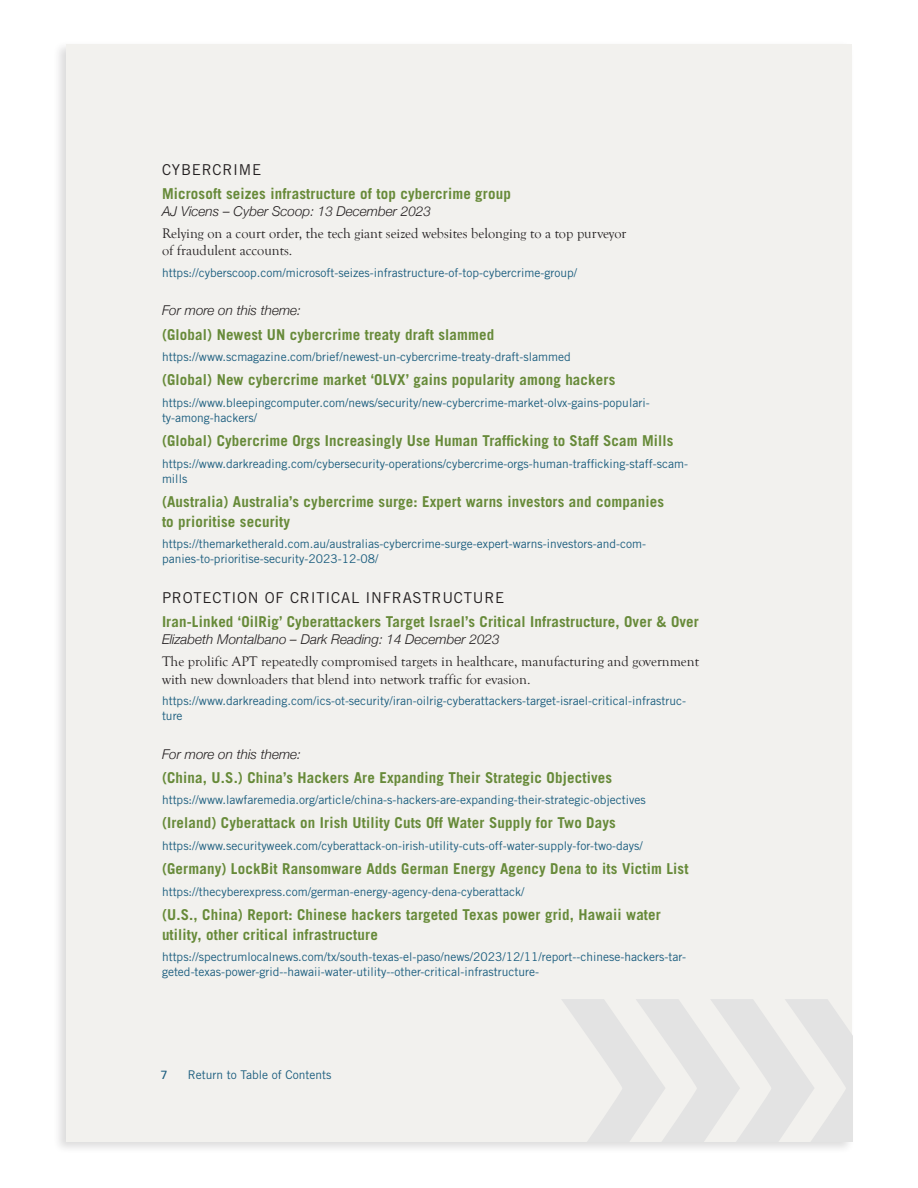
<style>
.page{position:relative;width:918px;height:1188px;background:#fff}
.page>*{position:absolute;margin:0;border:0;box-sizing:border-box;transform-origin:0 0}
.ARTICLES__Title{font:700 15px/19.5px "Trade Gothic LT Std";letter-spacing:.01em;color:#678a39}
.ARTICLES__Subject{font:15px "Trade Gothic LT Std";letter-spacing:.05em;color:#231f20}
.ARTICLES__Summary{font:14.25px/17.1px "Goudy Old Style T";color:#231f20}
.ARTICLES__Author___s{font:italic 300 13.5px "Helvetica Neue";color:#231f20}
.ARTICLES__Links{font:12px "Trade Gothic LT Std";color:#1c5e7f}
.t1{font:12px "Univers LT Std";color:#1c5e7f}
</style>
<div class="page">
<div style="left:53px;top:40px;width:802px;height:1114px;background:#231f20;opacity:.16"></div>
<div style="left:66px;top:44px;width:786px;height:1098px;background:#f2f1ee"></div>
<svg style="left:562px;top:999px;width:290px;height:143px"></svg>
<p class="ARTICLES__Subject" style="left:162px;top:161px;width:101px">CYBERCRIME</p>
<p class="ARTICLES__Title" style="left:162px;top:184px;width:350px">Microsoft seizes infrastructure of top cybercrime group</p>
<p class="ARTICLES__Author___s" style="left:162px;top:200px;width:270px">AJ Vicens – Cyber Scoop: 13 December 2023</p>
<p class="ARTICLES__Summary" style="left:162px;top:225px;width:466px">Relying on a court order, the tech giant seized websites belonging to a top purveyor of fraudulent accounts.</p>
<p class="ARTICLES__Links" style="left:162px;top:266px;width:417px">https://cyberscoop.com/microsoft-seizes-infrastructure-of-top-cybercrime-group/</p>
<p class="ARTICLES__Author___s" style="left:162px;top:300px;width:141px">For more on this theme:</p>
<p class="ARTICLES__Title" style="left:162px;top:324px;width:334px">(Global) Newest UN cybercrime treaty draft slammed</p>
<p class="ARTICLES__Links" style="left:162px;top:350px;width:410px">https://www.scmagazine.com/brief/newest-un-cybercrime-treaty-draft-slammed</p>
<p class="ARTICLES__Title" style="left:162px;top:370px;width:455px">(Global) New cybercrime market ‘OLVX’ gains popularity among hackers</p>
<p class="ARTICLES__Links" style="left:162px;top:411px;width:97px">ty-among-hackers/</p>
<p class="ARTICLES__Links" style="left:162px;top:396px;width:489px">https://www.bleepingcomputer.com/news/security/new-cybercrime-market-olvx-gains-populari-</p>
<p class="ARTICLES__Title" style="left:162px;top:431px;width:513px">(Global) Cybercrime Orgs Increasingly Use Human Trafficking to Staff Scam Mills</p>
<p class="ARTICLES__Links" style="left:162px;top:471px;width:27px">mills</p>
<p class="ARTICLES__Links" style="left:162px;top:456px;width:528px">https://www.darkreading.com/cybersecurity-operations/cybercrime-orgs-human-trafficking-staff-scam-</p>
<p class="ARTICLES__Title" style="left:162px;top:492px;width:504px">(Australia) Australia s’ cybercrime surge: Expert warns investors and companies to prioritise security</p>
<p class="ARTICLES__Links" style="left:162px;top:552px;width:218px">panies-to-prioritise-security-2023-12-08/</p>
<p class="ARTICLES__Links" style="left:162px;top:537px;width:486px">https://themarketherald.com.au/australias-cybercrime-surge-expert-warns-investors-and-com-</p>
<p class="ARTICLES__Subject" style="left:162px;top:589px;width:344px">PROTECTION OF CRITICAL INFRASTRUCTURE</p>
<p class="ARTICLES__Title" style="left:162px;top:612px;width:538px">Iran-Linked ‘OilRig’ Cyberattackers Target Israel s’ Critical Infrastructure, Over &amp; Over</p>
<p class="ARTICLES__Author___s" style="left:162px;top:628px;width:339px">Elizabeth Montalbano – Dark Reading: 14 December 2023</p>
<p class="ARTICLES__Summary" style="left:162px;top:654px;width:539px">The prolific APT repeatedly compromised targets in healthcare, manufacturing and government with new downloaders that blend into network traffic for evasion.</p>
<p class="ARTICLES__Links" style="left:162px;top:709px;width:22px">ture</p>
<p class="ARTICLES__Links" style="left:162px;top:694px;width:526px">https://www.darkreading.com/ics-ot-security/iran-oilrig-cyberattackers-target-israel-critical-infrastruc-</p>
<p class="ARTICLES__Author___s" style="left:162px;top:743px;width:141px">For more on this theme:</p>
<p class="ARTICLES__Title" style="left:162px;top:767px;width:452px">(China U, .S. ) China s’ Hackers Are Expanding Their Strategic Objectives</p>
<p class="ARTICLES__Links" style="left:162px;top:793px;width:485px">https://www.lawfaremedia.org/article/china -s- hackers-are-expanding-their-strategic-objectives</p>
<p class="ARTICLES__Title" style="left:162px;top:813px;width:455px">(Ireland) Cyberattack on Irish Utility Cuts Off Water Supply for Two Days</p>
<p class="ARTICLES__Links" style="left:162px;top:839px;width:482px">https://www.securityweek.com/cyberattack-on-irish-utility-cuts-off-water-supply-for-two-days/</p>
<p class="ARTICLES__Title" style="left:162px;top:859px;width:528px">(Germany) LockBit Ransomware Adds German Energy Agency Dena to its Victim List</p>
<p class="ARTICLES__Links" style="left:162px;top:885px;width:364px">https://thecyberexpress.com/german-energy-agency-dena-cyberattack/</p>
<p class="ARTICLES__Title" style="left:162px;top:905px;width:500px">U( S. ., China) Report: Chinese hackers targeted Texas power grid, Hawaii water utility, other critical infrastructure</p>
<p class="ARTICLES__Links" style="left:162px;top:965px;width:379px">geted-texas-power-grid--hawaii-water-utility--other-critical-infrastructure-</p>
<p class="ARTICLES__Links" style="left:162px;top:950px;width:526px">https://spectrumlocalnews.com/tx/south-texas-el-paso/news/2023/12/11/report--chinese-hackers-tar-</p>
<p class="t1" style="left:161px;top:1068px;width:8px">7</p>
<p class="ARTICLES__Links" style="left:188px;top:1068px;width:145px">Return to Table of Contents</p>
</div>
